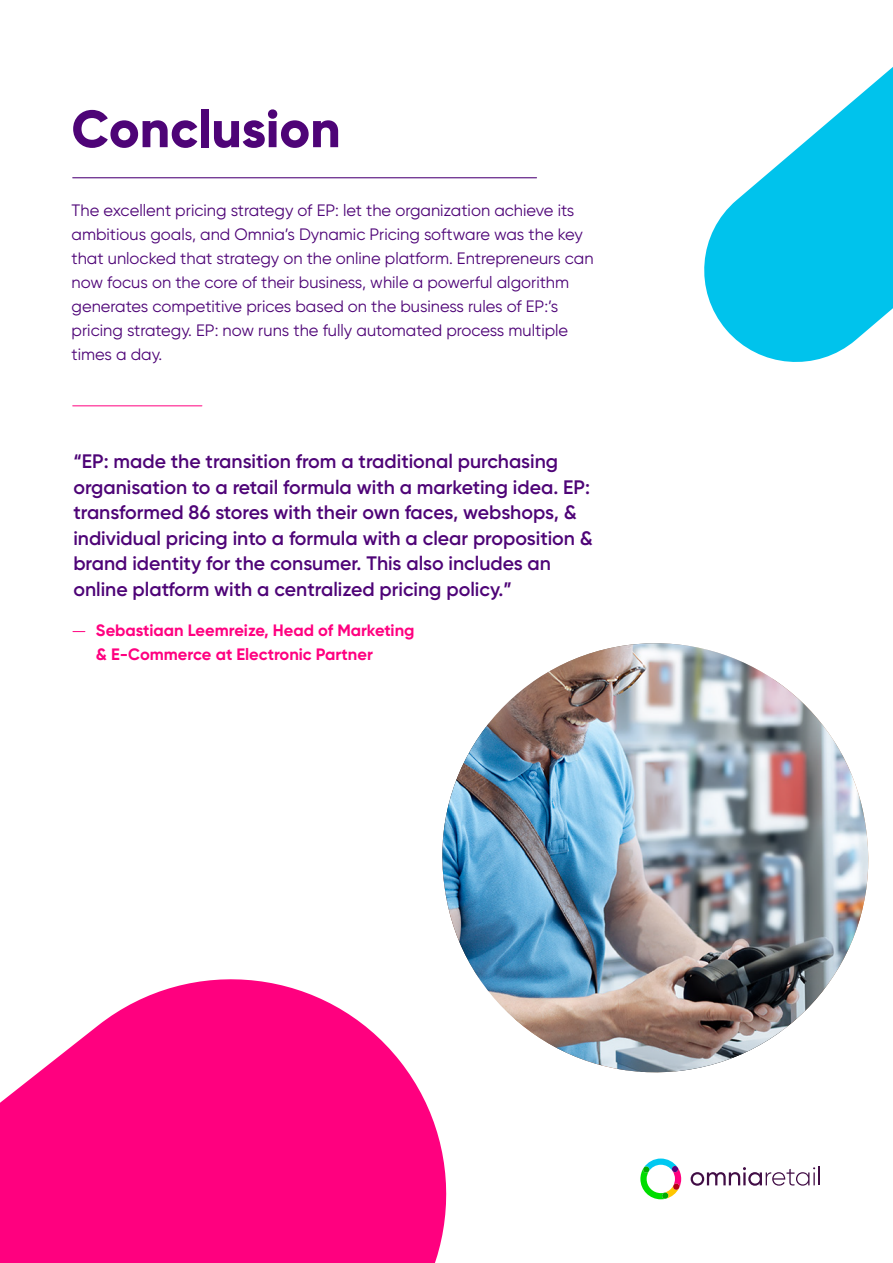
<style>
.page{position:relative;width:893px;height:1263px;background:#fff}
.page>*{position:absolute;margin:0;border:0;box-sizing:border-box;transform-origin:0 0}
.t1{font:800 52.2px "Gilroy";color:#4e0477}
.t2{font:600 19.5px/25.5px "Gilroy";color:#4e0477}
.t3{font:16.5px/24px "Gilroy";color:#4e0477}
.t4{font:700 16.5px/24px "Gilroy";color:#ff0080}
</style>
<div class="page">
<hr style="left:73px;top:178px;width:464px;height:1px;background:#4e0477">
<svg style="left:691px;top:1166px;width:129px;height:20px"></svg>
<svg style="left:640px;top:1158px;width:41px;height:41px"></svg>
<div style="left:643px;top:1166px;width:7px;height:7px;background:#00ab01;border-radius:50%"></div>
<svg style="left:73px;top:631px;width:12px;height:1px"></svg>
<svg style="left:0;top:979px;width:447px;height:281px;fill:#ff007f"></svg>
<img style="left:428px;top:643px;width:441px;height:430px">
<hr style="left:73px;top:405px;width:129px;height:1px;background:#ff007f">
<svg style="left:704px;top:67px;width:189px;height:295px;fill:#00c3ec"></svg>
<h1 class="t1" style="left:72px;top:96px;width:271px">Conclusion</h1>
<p class="t3" style="left:72px;top:198px;width:523px">The excellent pricing strategy of EP: let the organization achieve its ambitious goals, and Omnia’s Dynamic Pricing software was the key that unlocked that strategy on the online platform. Entrepreneurs can now focus on the core of their business, while a powerful algorithm generates competitive prices based on the business rules of EP:’s pricing strategy. EP: now runs the fully automated process multiple times a day.</p>
<p class="t2" style="left:73px;top:449px;width:521px">“EP: made the transition from a traditional purchasing organisation to a retail formula with a marketing idea. EP: transformed 86 stores with their own faces, webshops, &amp; individual pricing into a formula with a clear proposition &amp; brand identity for the consumer. This also includes an online platform with a centralized pricing policy.”</p>
<p class="t4" style="left:96px;top:618px;width:320px">Sebastiaan Leemreize, Head of Marketing &amp; E-Commerce at Electronic Partner</p>
</div>
